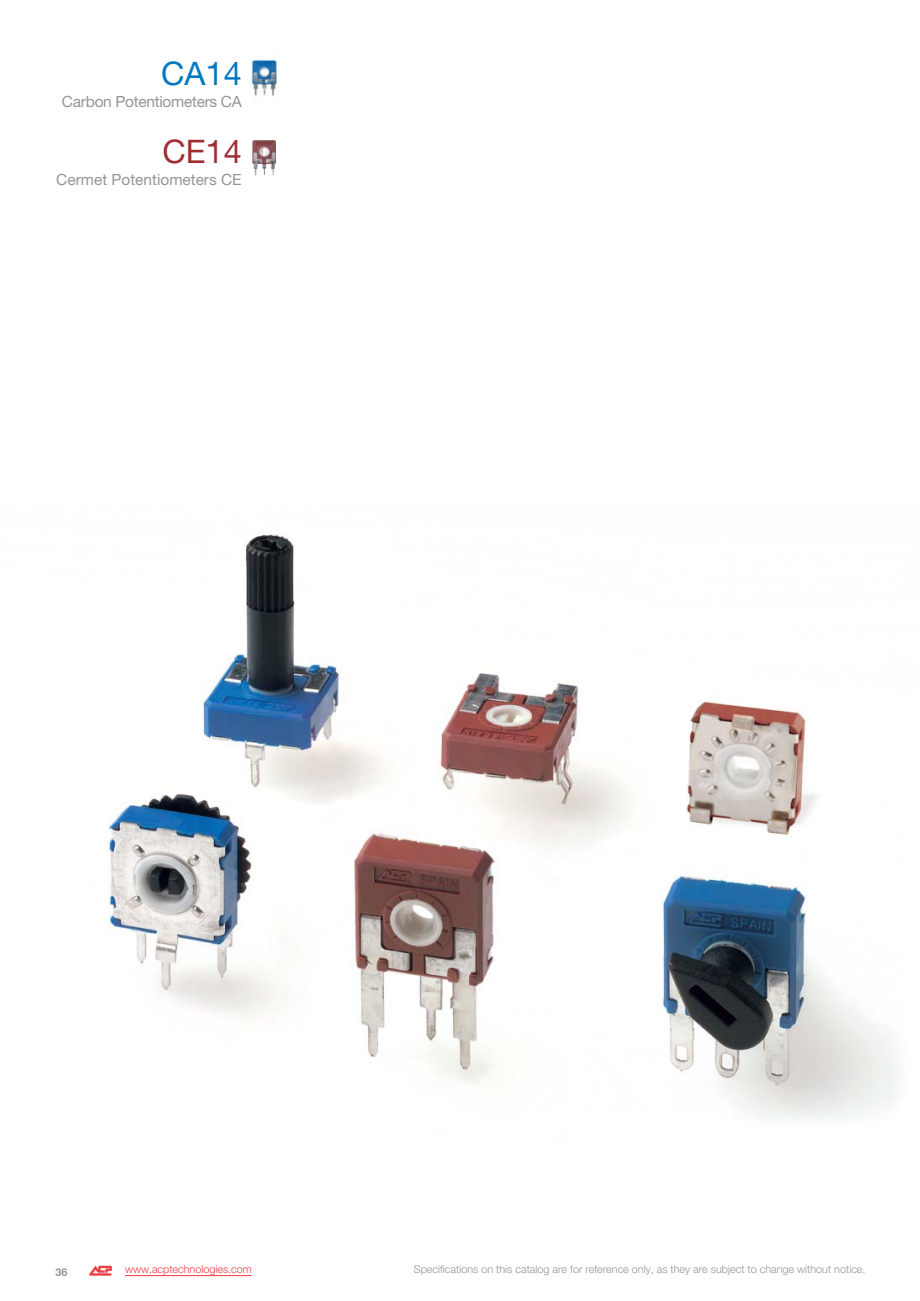
<style>
.page{position:relative;width:920px;height:1301px;background:#fff}
.page>*{position:absolute;margin:0;border:0;box-sizing:border-box;transform-origin:0 0}
.t1{font:32.38px "Helvetica Neue";color:#0078c1}
.t2{font:32.38px "Helvetica Neue";color:#a02d32}
.t3{font:15.4px "Helvetica Neue";letter-spacing:-.01em;color:#939598}
.t4{font:300 10.85px "Helvetica Neue";color:#939598}
.t5{font:300 10.85px "Helvetica Neue";color:#ef3d42}
.t6{font:700 10.85px "Helvetica Neue";color:#939598}
</style>
<div class="page">
<svg style="left:89px;top:1265px;width:23px;height:10px"></svg>
<img style="left:251px;top:55px;width:29px;height:41px">
<img style="left:252px;top:140px;width:24px;height:36px">
<hr style="left:125px;top:1275px;width:127px;height:1px;background:#ef3d42">
<img style="left:108px;top:534px;width:793px;height:586px">
<h1 class="t1" style="left:161px;top:61px;width:82px">CA14</h1>
<h2 class="t3" style="left:62px;top:96px;width:181px">Carbon Potentiometers CA</h2>
<h1 class="t2" style="left:162px;top:140px;width:81px">CE14</h1>
<h2 class="t3" style="left:56px;top:174px;width:187px">Cermet Potentiometers CE</h2>
<p class="t6" style="left:55px;top:1267px;width:14px">36</p>
<p class="t5" style="left:125px;top:1265px;width:128px">www.acptechnologies.com</p>
<p class="t4" style="left:414px;top:1265px;width:453px">Specifications on this catalog are for reference only, as they are subject to change without notice.</p>
</div>
